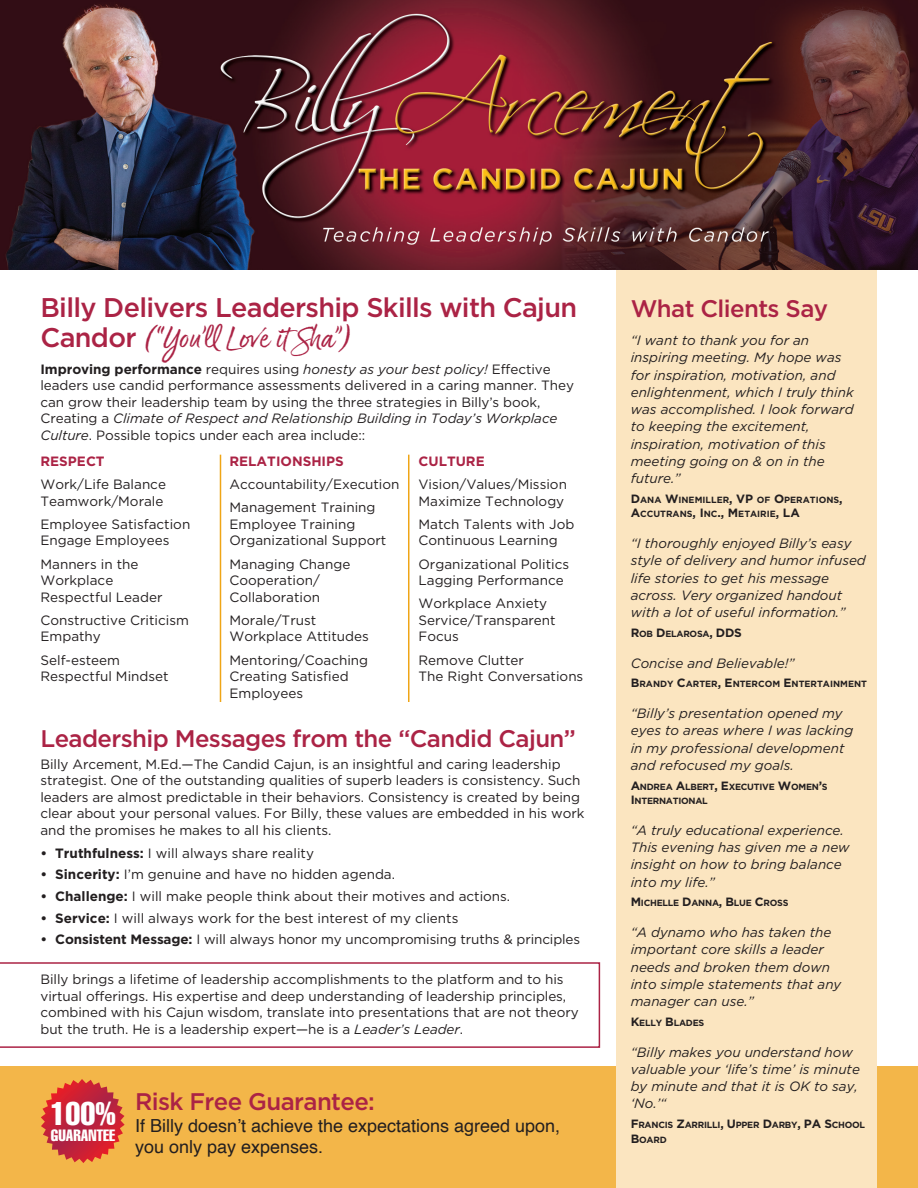
<style>
.page{position:relative;width:918px;height:1188px;background:#fff}
.page>*{position:absolute;margin:0;border:0;box-sizing:border-box;transform-origin:0 0}
.t1{font:34.5px "Good Karma";color:#ab2345}
.t2{font:extra-condensed 32.25px "Helvetica";color:#fff}
.t3{font:500 27px "Gotham";letter-spacing:-.025em;color:#ab2345}
.t4{font:500 24px "Gotham";letter-spacing:-.025em;color:#ab2345}
.t5{font:18px/21.6px "Helvetica";color:#231f20}
.t6{font:extra-condensed 16.2px "Helvetica";color:#fff}
.t7{font:13.5px/16.5px "Gotham";letter-spacing:-.005em;color:#231f20}
.t8{font:italic 13.5px/17.2px "Gotham";color:#231f20}
.t9{font:700 13.5px "Gotham";color:#ab2345}
.t10{font:700 9px/14.4px "Gotham";letter-spacing:-.025em;color:#231f20}
.t11{font:700 9px/14.4px "Gotham";color:#231f20}
.s1{font-family:"Gotham";font-weight:500;font-size:27px}
.s2{font-weight:700}
.s3{font-style:italic}
.s4{font-size:12px}
</style>
<div class="page">
<div style="left:0;top:1066px;width:918px;height:122px;background:#f3b649"></div>
<svg style="left:0;top:962px;width:600px;height:86px"></svg>
<div style="left:616px;top:251px;width:262px;height:937px;background:#fbe5c0"></div>
<img style="left:0;top:0;width:918px;height:270px">
<svg style="left:41px;top:1079px;width:84px;height:84px"></svg>
<hr style="left:220px;top:455px;width:1px;height:247px;background:#efa516">
<hr style="left:408px;top:455px;width:1px;height:247px;background:#efa516">
<h3 class="t3" style="left:40px;top:292px;width:538px">Billy Delivers Leadership Skills with Cajun</h3>
<h1 class="t1" style="left:40px;top:317px;width:315px"><span class="s1">Candor</span> (“You’ll Love it Sha”)</h1>
<p class="t7" style="left:40px;top:361px;width:535px"><span class="s2">Improving performance</span> requires using <span class="s3">honesty as your best policy!</span> Effective leaders use candid performance assessments delivered in a caring manner. They can grow their leadership team by using the three strategies in Billy’s book, Creating a <span class="s3">Climate of Respect and Relationship Building in Today’s Workplace Culture</span>. Possible topics under each area include::</p>
<p class="t9" style="left:40px;top:453px;width:66px">RESPECT</p>
<p class="t7" style="left:40px;top:476px;width:127px">Work/Life Balance<br>Teamwork/Morale</p>
<p class="t7" style="left:40px;top:516px;width:151px">Employee Satisfaction<br>Engage Employees</p>
<p class="t7" style="left:40px;top:555px;width:124px">Manners in the<br>Workplace<br>Respectful Leader</p>
<p class="t7" style="left:40px;top:612px;width:150px">Constructive Criticism<br>Empathy</p>
<p class="t7" style="left:40px;top:651px;width:130px">Self-esteem<br>Respectful Mindset</p>
<p class="t9" style="left:230px;top:453px;width:116px">RELATIONSHIPS</p>
<p class="t7" style="left:230px;top:472px;width:171px;line-height:23.2px">Accountability/Execution<br>Management Training</p>
<p class="t7" style="left:230px;top:516px;width:158px">Employee Training<br>Organizational Support</p>
<p class="t7" style="left:230px;top:555px;width:122px">Managing Change<br>Cooperation/<br>Collaboration</p>
<p class="t7" style="left:230px;top:612px;width:141px">Morale/Trust<br>Workplace Attitudes</p>
<p class="t7" style="left:230px;top:651px;width:140px">Mentoring/Coaching<br>Creating Satisfied<br>Employees</p>
<p class="t9" style="left:418px;top:453px;width:68px">CULTURE</p>
<p class="t7" style="left:418px;top:476px;width:150px">Vision/Values/Mission<br>Maximize Technology</p>
<p class="t7" style="left:418px;top:516px;width:157px">Match Talents with Job<br>Continuous Learning</p>
<p class="t7" style="left:418px;top:555px;width:152px">Organizational Politics<br>Lagging Performance</p>
<p class="t7" style="left:418px;top:595px;width:139px">Workplace Anxiety<br>Service/Transparent<br>Focus</p>
<p class="t7" style="left:418px;top:651px;width:166px">Remove Clutter<br>The Right Conversations</p>
<h3 class="t4" style="left:40px;top:725px;width:537px">Leadership Messages from the “Candid Cajun”</h3>
<p class="t7" style="left:40px;top:756px;width:546px">Billy Arcement, M.Ed.—The Candid Cajun, is an insightful and caring leadership strategist. One of the outstanding qualities of superb leaders is consistency. Such leaders are almost predictable in their behaviors. Consistency is created by being clear about your personal values. For Billy, these values are embedded in his work and the promises he makes to all his clients.</p>
<p class="t7" style="left:40px;top:845px;width:275px"><span class="s2">• Truthfulness:</span> I will always share reality</p>
<p class="t7" style="left:40px;top:866px;width:356px"><span class="s2">• Sincerity:</span> I’m genuine and have no hidden agenda.</p>
<p class="t7" style="left:40px;top:888px;width:471px"><span class="s2">• Challenge:</span> I will make people think about their motives and actions.</p>
<p class="t7" style="left:40px;top:909px;width:419px"><span class="s2">• Service:</span> I will always work for the best interest of my clients</p>
<p class="t7" style="left:40px;top:931px;width:541px"><span class="s2">• Consistent Message:</span> I will always honor my uncompromising truths &amp; principles</p>
<p class="t7" style="left:40px;top:971px;width:540px">Billy brings a lifetime of leadership accomplishments to the platform and to his virtual offerings. His expertise and deep understanding of leadership principles, combined with his Cajun wisdom, translate into presentations that are not theory but the truth. He is a leadership expert—he is a <span class="s3">Leader’s Leader</span>.</p>
<h2 class="t2" style="left:50px;top:1093px;width:67px">100%</h2>
<p class="t6" style="left:51px;top:1125px;width:66px">GUARANTEE</p>
<h3 class="t4" style="left:135px;top:1088px;width:242px">Risk Free Guarantee:</h3>
<h3 class="t5" style="left:135px;top:1115px;width:427px">If Billy doesn’t achieve the expectations agreed upon, you only pay expenses.</h3>
<h3 class="t4" style="left:631px;top:295px;width:199px">What Clients Say</h3>
<p class="t8" style="left:631px;top:332px;width:224px">“I want to thank you for an inspiring meeting. My hope was for inspiration, motivation, and enlightenment, which I truly think was accomplished. I look forward to keeping the excitement, inspiration, motivation of this meeting going on &amp; on in the future.”</p>
<p class="t11" style="left:631px;top:492px;width:213px"><span class="s4">D</span>ANA <span class="s4">W</span>INEMILLER<span class="s4">, VP</span> OF <span class="s4">O</span>PERATIONS<span class="s4">,<br>A</span>CCUTRANS<span class="s4">, I</span> NC<span class="s4">., M</span> ETAIRIE<span class="s4">, LA</span></p>
<p class="t8" style="left:631px;top:535px;width:237px">“I thoroughly enjoyed Billy’s easy style of delivery and humor infused life stories to get his message across. Very organized handout with a lot of useful information.”</p>
<p class="t10" style="left:631px;top:626px;width:112px"><span class="s4">R</span>OB <span class="s4">D</span>ELAROSA<span class="s4">, DDS</span></p>
<p class="t8" style="left:631px;top:654px;width:165px">Concise and Believable!”</p>
<p class="t11" style="left:631px;top:677px;width:238px"><span class="s4">B</span>RANDY <span class="s4">C</span>ARTER<span class="s4">, E</span> NTERCOM <span class="s4">E</span> NTERTAINMENT</p>
<p class="t8" style="left:631px;top:705px;width:224px">“Billy’s presentation opened my eyes to areas where I was lacking in my professional development and refocused my goals.</p>
<p class="t10" style="left:631px;top:779px;width:198px"><span class="s4">A</span>NDREA <span class="s4">A</span>LBERT<span class="s4">, E</span>XECUTIVE <span class="s4">W</span>OMEN<span class="s4">’</span>S<br><span class="s4">I</span> NTERNATIONAL</p>
<p class="t8" style="left:631px;top:821px;width:221px">“A truly educational experience.<br>This evening has given me a new insight on how to bring balance into my life.”</p>
<p class="t10" style="left:631px;top:896px;width:159px"><span class="s4">M</span> ICHELLE <span class="s4">D</span>ANNA<span class="s4">, B</span>LUE <span class="s4">C</span>ROSS</p>
<p class="t8" style="left:631px;top:924px;width:212px">“A dynamo who has taken the important core skills a leader needs and broken them down into simple statements that any manager can use.”</p>
<p class="t10" style="left:631px;top:1015px;width:75px"><span class="s4">K</span>ELLY <span class="s4">B</span>LADES</p>
<p class="t8" style="left:631px;top:1043px;width:231px">“Billy makes you understand how valuable your ‘life’s time’ is minute by minute and that it is OK to say, ‘No.’“</p>
<p class="t10" style="left:631px;top:1118px;width:236px"><span class="s4">F</span>RANCIS <span class="s4">Z</span>ARRILLI<span class="s4">, U</span> PPER <span class="s4">D</span>ARBY<span class="s4">, PA S</span>CHOOL<br><span class="s4">B</span>OARD</p>
</div>
